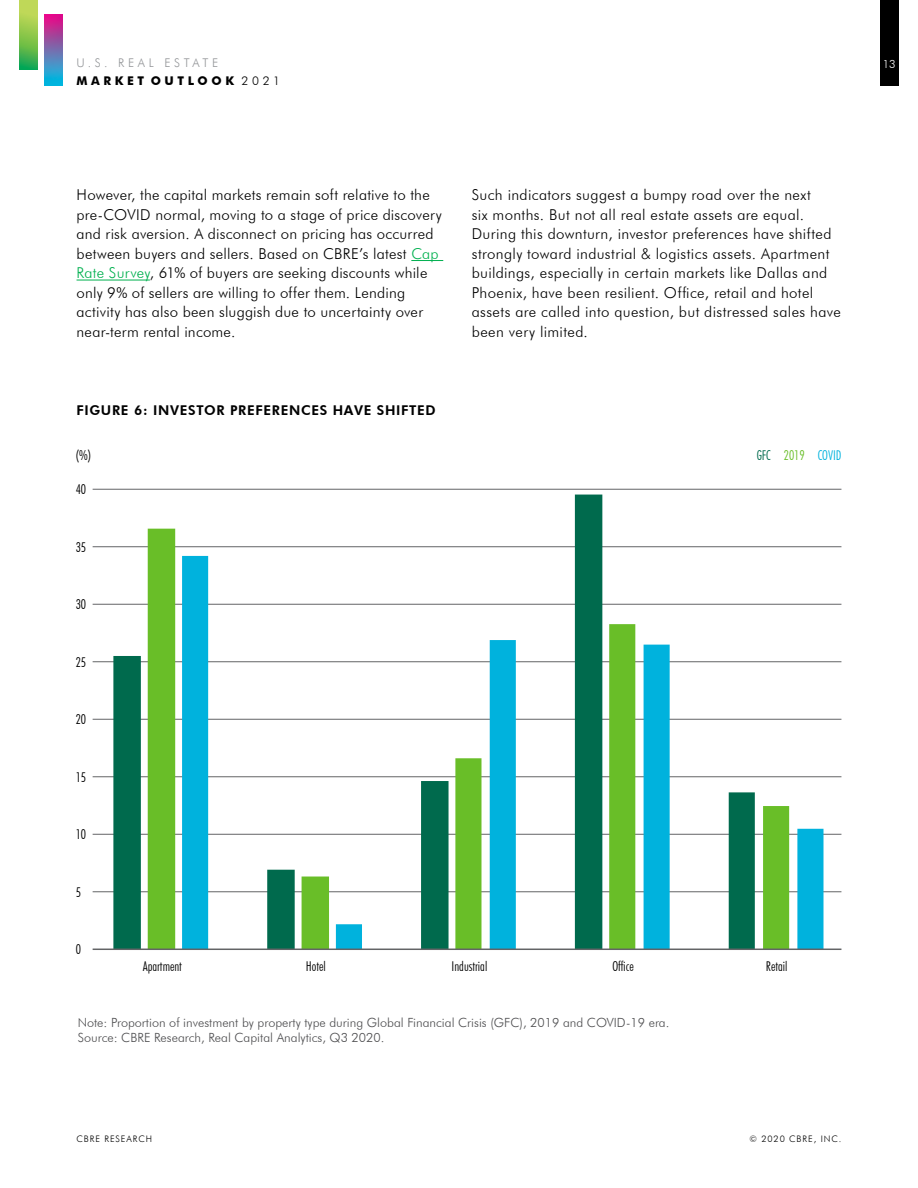
<style>
.page{position:relative;width:918px;height:1188px;background:#fff}
.page>*{position:absolute;margin:0;border:0;box-sizing:border-box;transform-origin:0 0}
.t1{font:300 15px/19.5px "Futura BT";letter-spacing:.02em;color:#000}
.t2{font:300 condensed 13.5px "Futura BT";color:#000}
.t3{font:800 13.5px "Futura BT";letter-spacing:.05em;color:#000}
.t4{font:300 condensed 13.5px "Futura BT";color:#00b2dd}
.t5{font:300 12.6px/15.1px "Futura BT";color:#4d4d4f}
.t6{font:700 12px "Futura BT";letter-spacing:.3em;color:#000}
.t7{font:300 12px "Futura BT";letter-spacing:.3em;color:#939598}
.t8{font:300 11.25px "Futura BT";color:#fff}
.t9{font:300 9px "Futura BT";letter-spacing:.1em;color:#000}
.s1{font-weight:300}
.s2{color:#00b04f}
.s3{color:#006a4d}
.s4{color:#69be28}
</style>
<div class="page">
<div style="left:880px;top:0;width:19px;height:85px;background:#000"></div>
<svg style="left:44px;top:15px;width:19px;height:70px"></svg>
<svg style="left:20px;top:0;width:18px;height:69px"></svg>
<hr style="left:411px;top:260px;width:32px;height:1px;background:#00b04f">
<hr style="left:77px;top:280px;width:73px;height:1px;background:#00b04f">
<hr style="left:93px;top:892px;width:748px;height:1px;background:#636466">
<hr style="left:93px;top:834px;width:748px;height:1px;background:#636466">
<hr style="left:93px;top:777px;width:748px;height:1px;background:#636466">
<hr style="left:93px;top:719px;width:748px;height:1px;background:#636466">
<hr style="left:93px;top:661px;width:748px;height:1px;background:#636466">
<hr style="left:93px;top:604px;width:748px;height:1px;background:#636466">
<hr style="left:93px;top:546px;width:748px;height:1px;background:#636466">
<hr style="left:93px;top:489px;width:748px;height:1px;background:#636466">
<svg style="left:113px;top:495px;width:490px;height:454px"></svg>
<svg style="left:148px;top:529px;width:641px;height:420px"></svg>
<svg style="left:182px;top:556px;width:642px;height:393px"></svg>
<hr style="left:93px;top:949px;width:748px;height:1px;background:#636466">
<p class="t7" style="left:77px;top:56px;width:143px">U.S. REAL ESTATE</p>
<p class="t8" style="left:883px;top:57px;width:14px">13</p>
<p class="t6" style="left:77px;top:74px;width:205px">MARKET OUTLOOK <span class="s1">2021</span></p>
<p class="t1" style="left:77px;top:185px;width:367px">However, the capital markets remain soft relative to the pre-COVID normal, moving to a stage of price discovery and risk aversion. A disconnect on pricing has occurred between buyers and sellers. Based on CBRE’s latest <span class="s2">Cap Rate Survey</span>, 61% of buyers are seeking discounts while only 9% of sellers are willing to offer them. Lending activity has also been sluggish due to uncertainty over near-term rental income.</p>
<p class="t1" style="left:472px;top:185px;width:371px">Such indicators suggest a bumpy road over the next<br>six months. But not all real estate assets are equal.<br>During this downturn, investor preferences have shifted strongly toward industrial &amp; logistics assets. Apartment buildings, especially in certain markets like Dallas and Phoenix, have been resilient. Office, retail and hotel assets are called into question, but distressed sales have been very limited.</p>
<p class="t3" style="left:77px;top:402px;width:361px">FIGURE 6: INVESTOR PREFERENCES HAVE SHIFTED</p>
<p class="t2" style="left:76px;top:447px;width:17px">(%)</p>
<p class="t4" style="left:757px;top:447px;width:86px"><span class="s3">GFC</span> <span class="s4">2019</span> COVID</p>
<p class="t2" style="left:76px;top:481px;width:12px">40</p>
<p class="t2" style="left:76px;top:539px;width:12px">35</p>
<p class="t2" style="left:76px;top:596px;width:12px">30</p>
<p class="t2" style="left:76px;top:654px;width:12px">25</p>
<p class="t2" style="left:76px;top:711px;width:12px">20</p>
<p class="t2" style="left:76px;top:769px;width:12px">15</p>
<p class="t2" style="left:76px;top:826px;width:12px">10</p>
<p class="t2" style="left:76px;top:884px;width:7px">5</p>
<p class="t2" style="left:76px;top:941px;width:7px">0</p>
<p class="t2" style="left:143px;top:958px;width:41px">Apartment</p>
<p class="t2" style="left:306px;top:958px;width:21px">Hotel</p>
<p class="t2" style="left:452px;top:958px;width:37px">Industrial</p>
<p class="t2" style="left:613px;top:958px;width:23px">Office</p>
<p class="t2" style="left:766px;top:958px;width:23px">Retail</p>
<p class="t5" style="left:78px;top:1015px;width:593px">Note: Proportion of investment by property type during Global Financial Crisis (GFC), 2019 and COVID-19 era.<br>Source: CBRE Research, Real Capital Analytics, Q3 2020.</p>
<p class="t9" style="left:77px;top:1133px;width:77px">CBRE RESEARCH</p>
<p class="t9" style="left:750px;top:1133px;width:93px">© 2020 CBRE, INC.</p>
</div>
